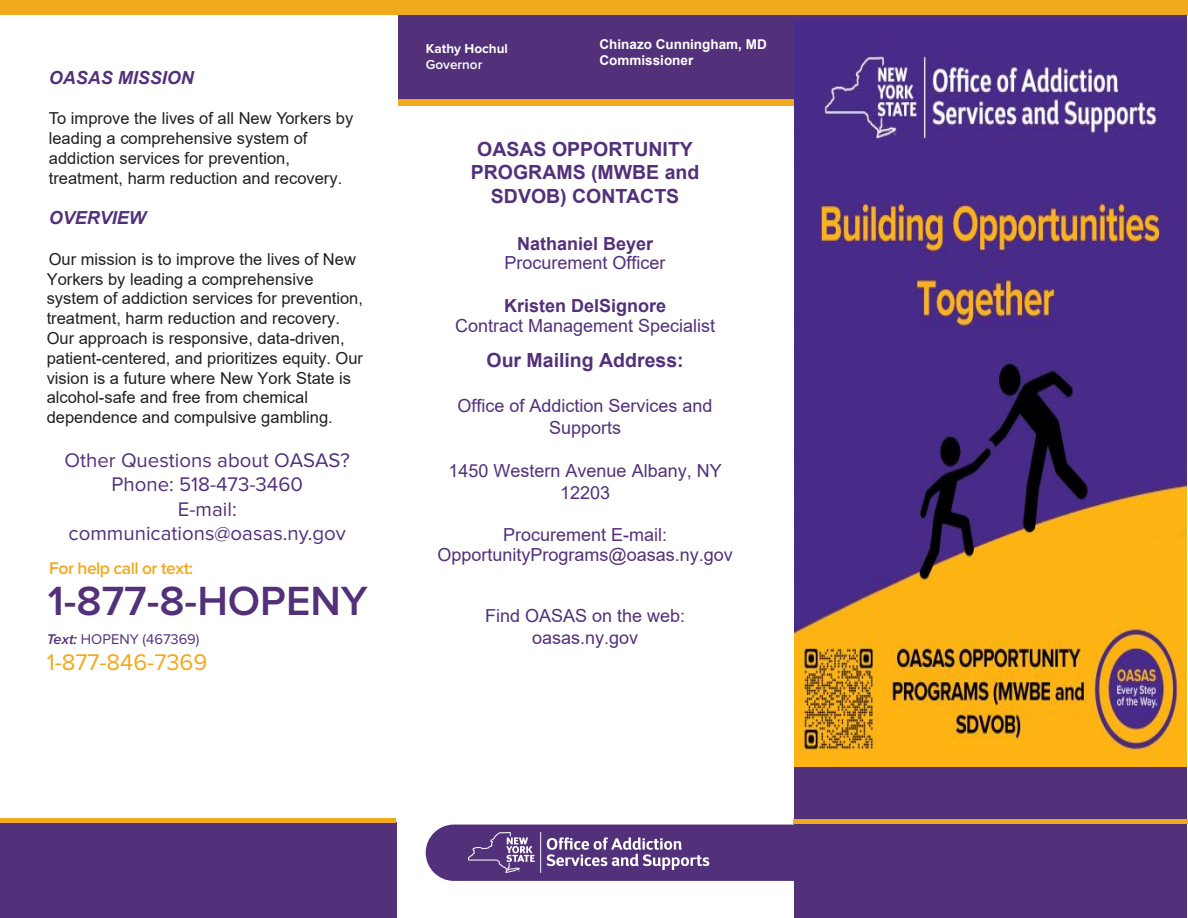
<style>
.page{position:relative;width:1188px;height:918px;background:#fff}
.page>*{position:absolute;margin:0;border:0;box-sizing:border-box;transform-origin:0 0}
.t1{font:600 42.3px "Proxima Nova";color:#52317a}
.t2{font:23.55px "Proxima Nova";color:#f4a81c}
.t3{font:20.4px/24.5px "Proxima Nova";color:#52317a;text-align:center}
.t4{font:700 19.5px/23.4px "Arial";color:#52317a;text-align:center}
.t5{font:18px/21.9px "Arial";color:#52317a;text-align:center}
.t6{font:700 18px "Arial";color:#52317a}
.t7{font:italic 700 18px "Arial";color:#52317a}
.t8{font:18px "Arial";color:#52317a}
.t9{font:600 17.4px "Proxima Nova";letter-spacing:-.03em;color:#f4a81c}
.t10{font:16.5px/19.8px "Arial";color:#202020}
.t11{font:14.55px "Proxima Nova";color:#52317a}
.t12{font:700 13.5px/16.2px "Arial";color:#fff}
.t13{font:700 13.5px "Proxima Nova";color:#fffefa}
.t14{font:600 13.5px "Proxima Nova";color:#fffefa}
.s1{font-weight:600;font-style:italic}
.s2{font-style:inherit}
</style>
<div class="page">
<div style="left:398px;top:0;width:409px;height:102px;background:#52317a"></div>
<div style="left:0;top:823px;width:396px;height:95px;background:#52317a"></div>
<div style="left:398px;top:100px;width:409px;height:6px;background:#f1a91d"></div>
<div style="left:794px;top:0;width:392px;height:918px;background:#52317a"></div>
<hr style="left:0;top:819px;width:396px;height:4px;background:#f1a91d">
<div style="left:0;top:0;width:1188px;height:15px;background:#f1a91d"></div>
<div style="left:794px;top:819px;width:394px;height:5px;background:#f1a91d"></div>
<div style="left:426px;top:825px;width:368px;height:56px;background:#52317a"></div>
<img style="left:468px;top:832px;width:241px;height:41px">
<img style="left:795px;top:21px;width:392px;height:746px">
<p class="t7" style="left:49px;top:65px;width:147px">OASAS MISSION</p>
<p class="t10" style="left:49px;top:109px;width:306px">To improve the lives of all New Yorkers by leading a comprehensive system of addiction services for prevention, treatment, harm reduction and recovery.</p>
<p class="t7" style="left:49px;top:206px;width:99px">OVERVIEW</p>
<p class="t10" style="left:47px;top:249px;width:318px">Our mission is to improve the lives of New Yorkers by leading a comprehensive system of addiction services for prevention, treatment, harm reduction and recovery.<br>Our approach is responsive, data-driven, patient-centered, and prioritizes equity. Our vision is a future where New York State is alcohol-safe and free from chemical dependence and compulsive gambling.</p>
<p class="t3" style="left:65px;top:448px;width:287px">Other Questions about OASAS?<br>Phone: 518-473-3460<br>E-mail: communications@oasas.ny.gov</p>
<p class="t9" style="left:49px;top:561px;width:145px">For help call or text:</p>
<h1 class="t1" style="left:48px;top:582px;width:322px">1-877-8-HOPENY</h1>
<p class="t11" style="left:47px;top:632px;width:154px"><span class="s1">Text:</span> HOPENY (467369)</p>
<h2 class="t2" style="left:47px;top:652px;width:162px">1-877-846-7369</h2>
<p class="t13" style="left:426px;top:39px;width:84px">Kathy Hochul</p>
<p class="t14" style="left:426px;top:58px;width:58px">Governor</p>
<p class="t12" style="left:600px;top:36px;width:169px">Chinazo Cunningham, MD<br>Commissioner</p>
<p class="t4" style="left:471px;top:137px;width:230px">OASAS <span class="s2">OPPORTUNITY<br></span>PROGRAM<span class="s2">S</span> (MWBE and<br>SDVOB) CONTACTS</p>
<p class="t6" style="left:517px;top:231px;width:138px">Nathaniel Beyer</p>
<p class="t8" style="left:505px;top:251px;width:163px">Procurement Officer</p>
<p class="t6" style="left:504px;top:293px;width:164px">Kristen DelSignore</p>
<p class="t5" style="left:455px;top:315px;width:262px">Contract Management Specialist</p>
<p class="t4" style="left:487px;top:349px;width:199px">Our Mailing Address:</p>
<p class="t5" style="left:458px;top:395px;width:257px">Office of Addiction Services and<br>Supports</p>
<p class="t5" style="left:449px;top:460px;width:275px">1450 Western Avenue Albany, NY<br>12203</p>
<p class="t5" style="left:437px;top:525px;width:297px;line-height:19.6px">Procurement E-mail:<br>OpportunityPrograms@oasas.ny.gov</p>
<p class="t5" style="left:485px;top:605px;width:202px">Find OASAS on the web: oasas.ny.gov</p>
</div>
